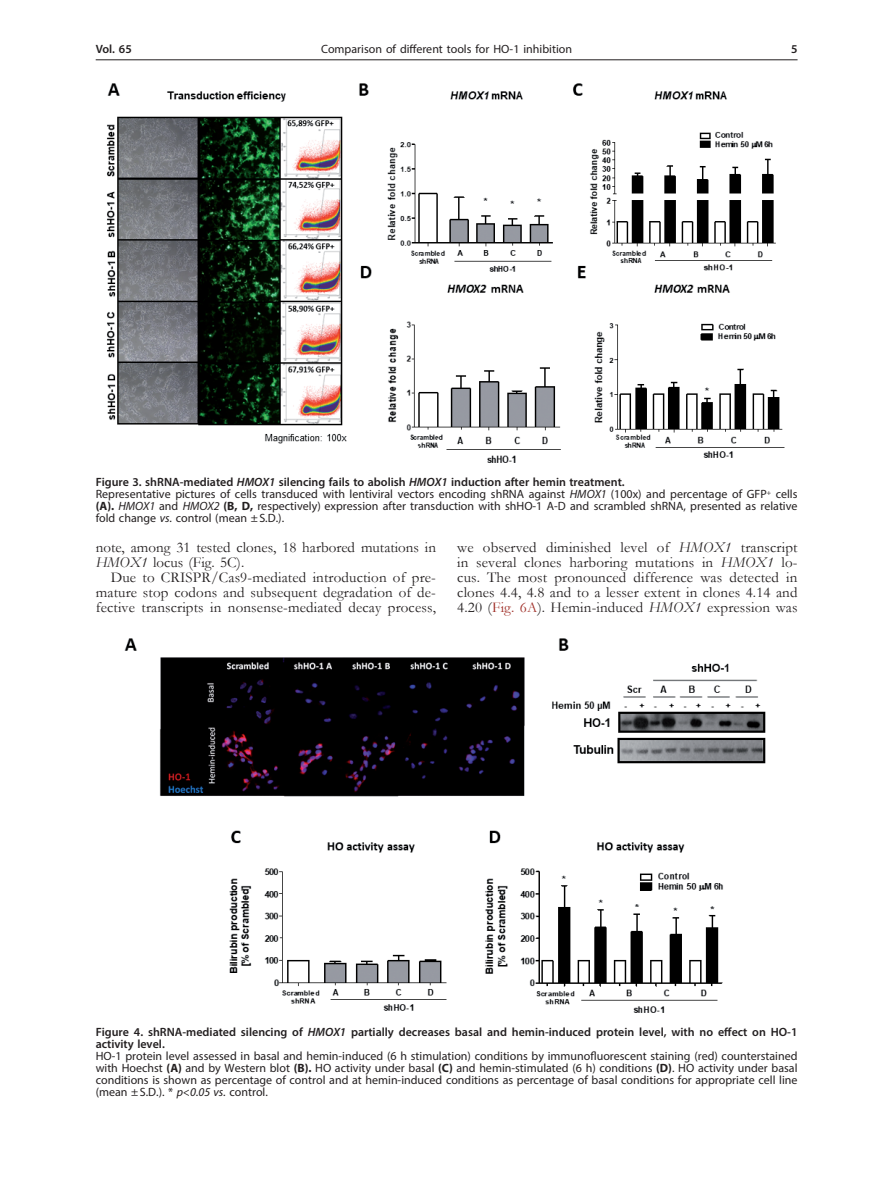
<style>
.page{position:relative;width:872px;height:1191px;background:#fff}
.page>*{position:absolute;margin:0;border:0;box-sizing:border-box;transform-origin:0 0}
.Body_tekst{font:15px/15px "Garamond";letter-spacing:.01em;color:#231f20;text-align:justify}
.Figure_1{font:12px/12px "Myriad Pro";color:#231f20;text-align:justify}
.Figure{font:600 12px/12px "Myriad Pro";color:#231f20}
.s1{font-style:italic}
.s2{font-weight:700}
.s3{color:#9f2d26}
</style>
<div class="page">
<hr style="left:96px;top:59px;width:701px;height:1px;background:#231f20">
<img style="left:107px;top:83px;width:678px;height:380px">
<img style="left:124px;top:638px;width:642px;height:375px">
<p class="Figure" style="left:96px;top:43px;width:38px">Vol. 65</p>
<p class="Figure_1" style="left:321px;top:43px;width:252px">Comparison of different tools for HO-1 inhibition</p>
<p class="Figure" style="left:791px;top:43px;width:8px">5</p>
<p class="Figure" style="left:96px;top:476px;width:530px">Figure 3. shRNA-mediated <span class="s1">HMOX1</span> silencing fails to abolish <span class="s1">HMOX1</span> induction after hemin treatment.</p>
<p class="Figure_1" style="left:96px;top:488px;width:703px">Representative pictures of cells transduced with lentiviral vectors encoding shRNA against <span class="s1">HMOX1</span> (100x) and percentage of GFP<sup>+</sup> cells <span class="s2">(A).</span> <span class="s1">HMOX1</span> and <span class="s1">HMOX2</span> <span class="s2">(B, D,</span> respectively) expression after transduction with shHO-1 A-D and scrambled shRNA, presented as relative fold change <span class="s1">vs.</span> control (mean ±S.D.).</p>
<p class="Body_tekst" style="left:96px;top:539px;width:342px">note, among 31 tested clones, 18 harbored mutations in<br><span class="s1">HMOX1</span> locus (Fig. 5C).</p>
<p class="Body_tekst" style="left:96px;top:569px;width:342px;text-indent:15px">Due to CRISPR/Cas9-mediated introduction of pre&shy;mature stop codons and subsequent degradation of de&shy;fective transcripts in nonsense-mediated decay process,</p>
<p class="Body_tekst" style="left:457px;top:539px;width:342px">we observed diminished level of <span class="s1">HMOX1</span> transcript in several clones harboring mutations in <span class="s1">HMOX1</span> lo&shy;cus. The most pronounced difference was detected in clones 4.4, 4.8 and to a lesser extent in clones 4.14 and 4.20 (<span class="s3">Fig. 6A</span>). Hemin-induced <span class="s1">HMOX1</span> expression was</p>
<p class="Figure" style="left:96px;top:1026px;width:703px">Figure 4. shRNA-mediated silencing of <span class="s1">HMOX1</span> partially decreases basal and hemin-induced protein level, with no effect on HO-1 activity level.</p>
<p class="Figure_1" style="left:96px;top:1050px;width:703px">HO-1 protein level assessed in basal and hemin-induced (6 h stimulation) conditions by immunofluorescent staining (red) counterstained with Hoechst <span class="s2">(A)</span> and by Western blot <span class="s2">(B).</span> HO activity under basal <span class="s2">(C)</span> and hemin-stimulated (6 h) conditions <span class="s2">(D)</span>. HO activity under basal conditions is shown as percentage of control and at hemin-induced conditions as percentage of basal conditions for appropriate cell line (mean ±S.D.). * <span class="s1">p&lt;0.05 vs.</span> control.</p>
</div>
